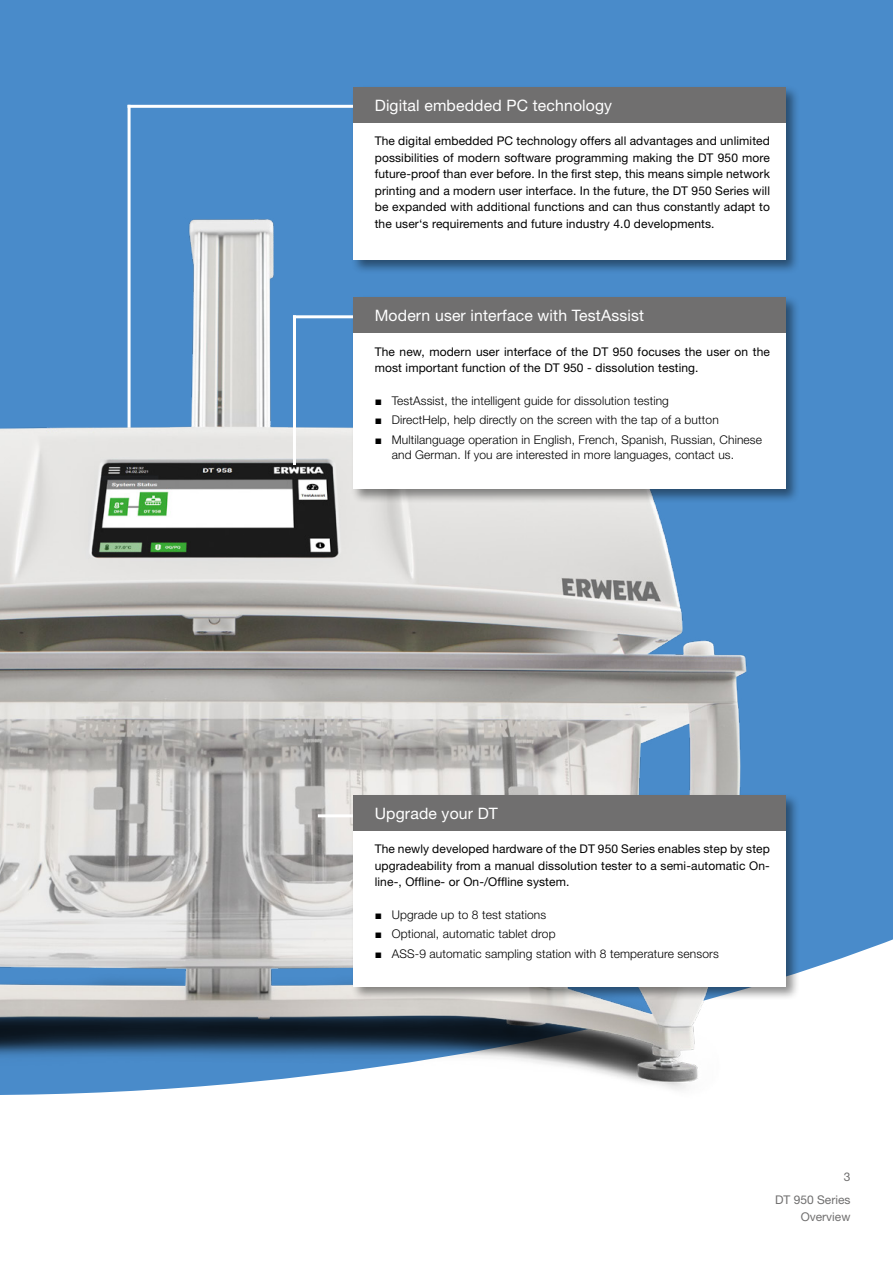
<style>
.page{position:relative;width:893px;height:1263px;background:#fff}
.page>*{position:absolute;margin:0;border:0;box-sizing:border-box;transform-origin:0 0}
.t1{font:15.75px "Helvetica Neue LT Std";letter-spacing:.01em;color:#fff}
.t2{font:12px/16.5px "Helvetica Neue LT Std";letter-spacing:.01em;color:#000;text-align:justify}
.t3{font:300 12px/15px "Helvetica Neue LT Std";letter-spacing:.01em;color:#000}
.t4{font:12px/23.7px "Helvetica Neue LT Std";color:#706f6f;text-align:right}
.s1{font-family:"Times New Roman";font-weight:400}
</style>
<div class="page">
<div style="left:0;top:0;width:893px;height:964px;background:#498bca"></div>
<hr style="left:128px;top:105px;width:3px;height:329px;background:#fff">
<img style="left:0;top:175px;width:824px;height:920px">
<hr style="left:128px;top:105px;width:231px;height:3px;background:#fff">
<hr style="left:318px;top:814px;width:83px;height:3px;background:#fff">
<hr style="left:293px;top:315px;width:73px;height:3px;background:#fff">
<hr style="left:293px;top:315px;width:3px;height:150px;background:#fff">
<div style="left:351px;top:84px;width:449px;height:189px;background:#000;opacity:.45"></div>
<div style="left:354px;top:87px;width:432px;height:172px;background:#fff"></div>
<div style="left:354px;top:87px;width:432px;height:35px;background:#706f6f"></div>
<div style="left:351px;top:792px;width:449px;height:209px;background:#000;opacity:.45"></div>
<div style="left:354px;top:795px;width:432px;height:191px;background:#fff"></div>
<div style="left:354px;top:795px;width:432px;height:35px;background:#706f6f"></div>
<div style="left:351px;top:295px;width:449px;height:208px;background:#000;opacity:.45"></div>
<div style="left:354px;top:298px;width:432px;height:191px;background:#fff"></div>
<div style="left:354px;top:298px;width:432px;height:35px;background:#706f6f"></div>
<h1 class="t1" style="left:375px;top:96px;width:239px">Digital embedded PC technology</h1>
<p class="t2" style="left:375px;top:132px;width:397px">The digital embedded PC technology offers all advantages and unlimited possibilities of modern software programming making the DT 950 more future-proof than ever before. In the first step, this means simple network printing and a modern user interface. In the future, the DT 950 Series will be expanded with additional functions and can thus constantly adapt to the user‘s requirements and future industry 4.0 developments.</p>
<h1 class="t1" style="left:375px;top:306px;width:271px">Modern user interface with TestAssist</h1>
<p class="t2" style="left:375px;top:343px;width:397px">The new, modern user interface of the DT 950 focuses the user on the most important function of the DT 950 - dissolution testing.</p>
<p class="t3" style="left:375px;top:393px;width:296px"><span class="s1">■</span> TestAssist, the intelligent guide for dissolution testing</p>
<p class="t3" style="left:375px;top:412px;width:345px"><span class="s1">■</span> DirectHelp, help directly on the screen with the tap of a button</p>
<p class="t3" style="left:392px;top:432px;width:372px;text-indent:-17px"><span class="s1">■</span> Multilanguage operation in English, French, Spanish, Russian, Chinese and German. If you are interested in more languages, contact us.</p>
<h1 class="t1" style="left:375px;top:804px;width:125px">Upgrade your DT</h1>
<p class="t2" style="left:375px;top:840px;width:397px">The newly developed hardware of the DT 950 Series enables step by step upgradeability from a manual dissolution tester to a semi-automatic On&shy;line-, Offline- or On-/Offline system.</p>
<p class="t3" style="left:375px;top:907px;width:173px"><span class="s1">■</span> Upgrade up to 8 test stations</p>
<p class="t3" style="left:375px;top:926px;width:182px"><span class="s1">■</span> Optional, automatic tablet drop</p>
<p class="t3" style="left:375px;top:946px;width:346px"><span class="s1">■</span> ASS-9 automatic sampling station with 8 temperature sensors</p>
<p class="t4" style="left:775px;top:1164px;width:77px">3<br>DT 950 Series</p>
<p class="t4" style="left:801px;top:1204px;width:51px">Overview</p>
</div>
